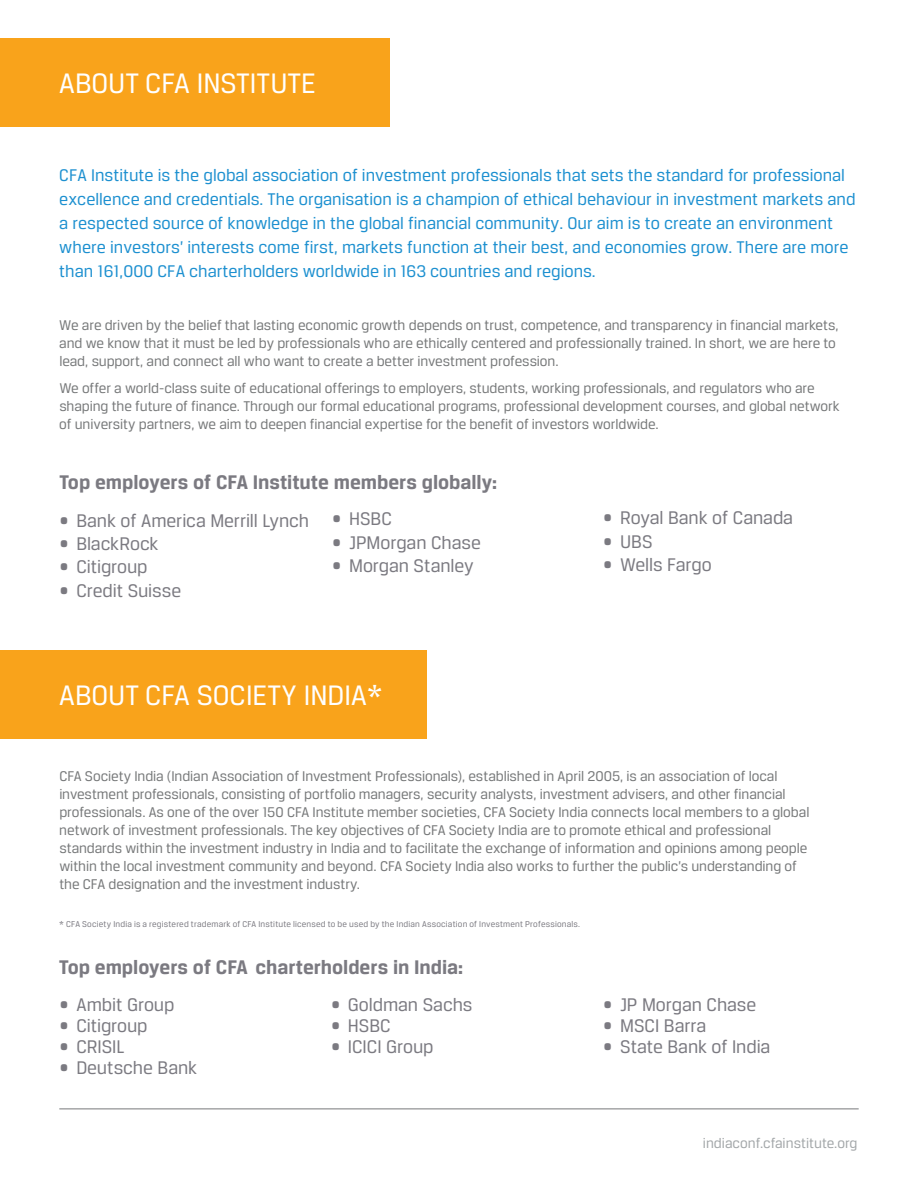
<style>
.page{position:relative;width:918px;height:1188px;background:#fff}
.page>*{position:absolute;margin:0;border:0;box-sizing:border-box;transform-origin:0 0}
.t1{font:30px "CFA Breuer Text";color:#fff}
.t2{font:700 21px "CFA Breuer Text";color:#7b7a81}
.t3{font:19.5px "CFA Breuer Text";letter-spacing:-.005em;color:#7b7a81}
.t4{font:18px/24px "CFA Breuer Text";color:#1d90d0}
.t5{font:15px/18px "CFA Breuer Text";letter-spacing:-.005em;color:#77797a}
.t6{font:15px "CFA Breuer Text";color:#a3a7a9}
.t7{font:9px "CFA Breuer Text";letter-spacing:.02em;color:#7b7a81}
</style>
<div class="page">
<hr style="left:59px;top:1109px;width:800px;height:1px;background:#77797a">
<div style="left:0;top:38px;width:389px;height:89px;background:#f9a31b"></div>
<div style="left:0;top:650px;width:426px;height:89px;background:#f9a31b"></div>
<h1 class="t1" style="left:59px;top:66px;width:258px">ABOUT CFA INSTITUTE</h1>
<p class="t4" style="left:59px;top:163px;width:798px">CFA Institute is the global association of investment professionals that sets the standard for professional excellence and credentials. The organisation is a champion of ethical behaviour in investment markets and a respected source of knowledge in the global financial community. Our aim is to create an environment where investors’ interests come first, markets function at their best, and economies grow. There are more than 161,000 CFA charterholders worldwide in 163 countries and regions.</p>
<p class="t5" style="left:59px;top:316px;width:781px">We are driven by the belief that lasting economic growth depends on trust, competence, and transparency in financial markets, and we know that it must be led by professionals who are ethically centered and professionally trained. In short, we are here to lead, support, and connect all who want to create a better investment profession.</p>
<p class="t5" style="left:59px;top:379px;width:782px">We offer a world-class suite of educational offerings to employers, students, working professionals, and regulators who are shaping the future of finance. Through our formal educational programs, professional development courses, and global network of university partners, we aim to deepen financial expertise for the benefit of investors worldwide.</p>
<h2 class="t2" style="left:60px;top:471px;width:439px">Top employers of CFA Institute members globally:</h2>
<h3 class="t3" style="left:60px;top:509px;width:251px">• Bank of America Merrill Lynch</h3>
<h3 class="t3" style="left:60px;top:533px;width:100px">• BlackRock</h3>
<h3 class="t3" style="left:60px;top:556px;width:89px">• Citigroup</h3>
<h3 class="t3" style="left:60px;top:580px;width:123px">• Credit Suisse</h3>
<h3 class="t3" style="left:333px;top:508px;width:61px">• HSBC</h3>
<h3 class="t3" style="left:333px;top:532px;width:150px">• JPMorgan Chase</h3>
<h3 class="t3" style="left:333px;top:555px;width:143px">• Morgan Stanley</h3>
<h1 class="t1" style="left:59px;top:678px;width:325px">ABOUT CFA SOCIETY INDIA*</h1>
<h3 class="t3" style="left:604px;top:507px;width:191px">• Royal Bank of Canada</h3>
<h3 class="t3" style="left:604px;top:531px;width:50px">• UBS</h3>
<h3 class="t3" style="left:604px;top:554px;width:110px">• Wells Fargo</h3>
<p class="t5" style="left:59px;top:767px;width:752px">CFA Society India (Indian Association of Investment Professionals), established in April 2005, is an association of local investment professionals, consisting of portfolio managers, security analysts, investment advisers, and other financial professionals. As one of the over 150 CFA Institute member societies, CFA Society India connects local members to a global network of investment professionals. The key objectives of CFA Society India are to promote ethical and professional standards within the investment industry in India and to facilitate the exchange of information and opinions among people within the local investment community and beyond. CFA Society India also works to further the public’s understanding of the CFA designation and the investment industry.</p>
<p class="t7" style="left:59px;top:919px;width:522px">* CFA Society India is a registered trademark of CFA Institute licensed to be used by the Indian Association of Investment Professionals.</p>
<h2 class="t2" style="left:59px;top:956px;width:405px">Top employers of CFA charterholders in India:</h2>
<h3 class="t3" style="left:60px;top:993px;width:116px">• Ambit Group</h3>
<h3 class="t3" style="left:60px;top:1014px;width:89px">• Citigroup</h3>
<h3 class="t3" style="left:60px;top:1035px;width:66px">• CRISIL</h3>
<h3 class="t3" style="left:60px;top:1056px;width:139px">• Deutsche Bank</h3>
<h3 class="t3" style="left:331px;top:993px;width:143px">• Goldman Sachs</h3>
<h3 class="t3" style="left:331px;top:1014px;width:61px">• HSBC</h3>
<h3 class="t3" style="left:331px;top:1035px;width:104px">• ICICI Group</h3>
<h3 class="t3" style="left:604px;top:993px;width:154px">• JP Morgan Chase</h3>
<h3 class="t3" style="left:604px;top:1014px;width:104px">• MSCI Barra</h3>
<h3 class="t3" style="left:604px;top:1035px;width:168px">• State Bank of India</h3>
<p class="t6" style="left:703px;top:1134px;width:156px">indiaconf.cfainstitute.org</p>
</div>
